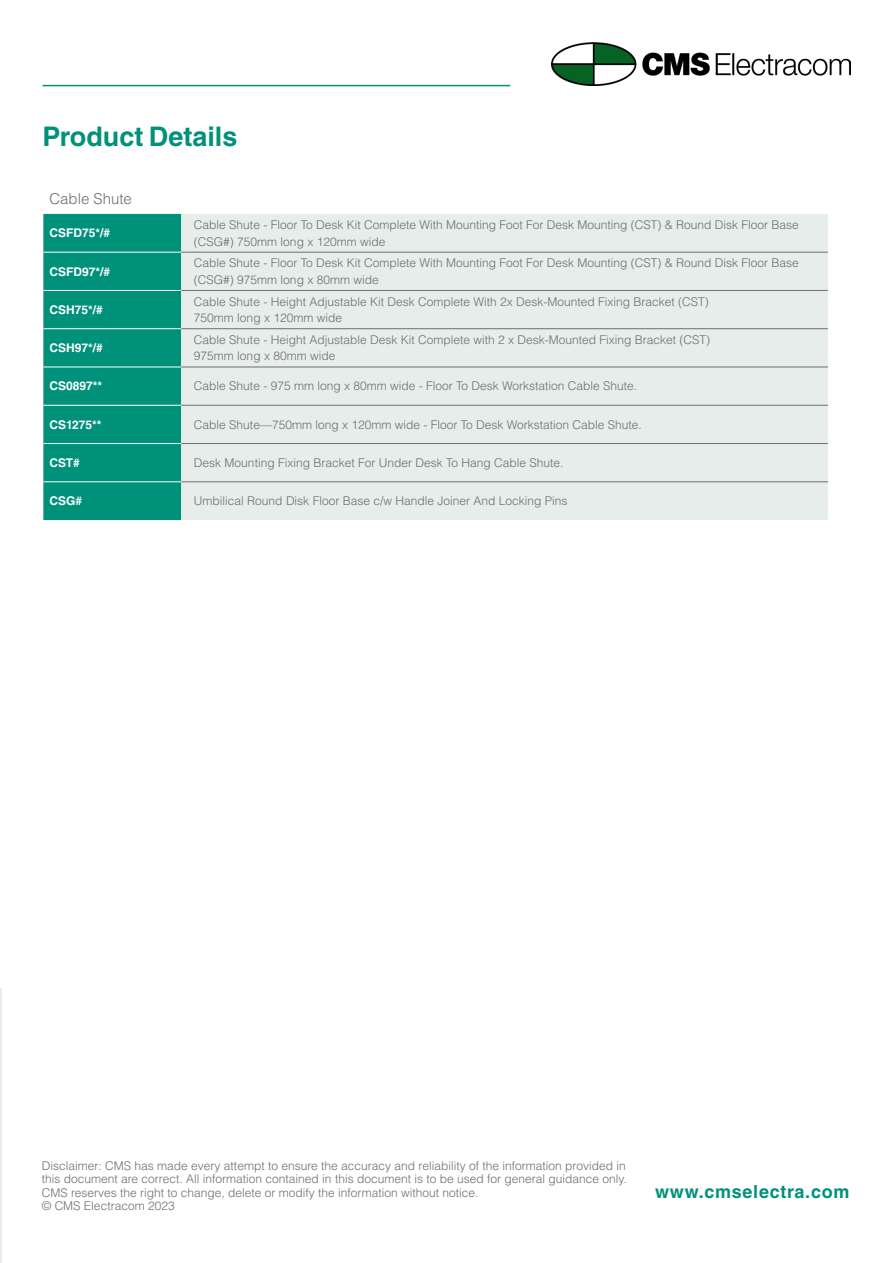
<style>
.page{position:relative;width:893px;height:1263px;background:#fff}
.page>*{position:absolute;margin:0;border:0;box-sizing:border-box;transform-origin:0 0}
.t1{font:700 27px "Helvetica LT Std";color:#00917b}
.t2{font:700 18px "Helvetica LT Std";letter-spacing:.04em;color:#00917b}
.t3{font:300 15px "Helvetica LT Std";color:#6d6e71}
.t4{font:300 12px/16.5px "Helvetica LT Std";color:#6d6e71}
.t5{font:700 12px "Helvetica LT Std";color:#fff}
</style>
<div class="page">
<img style="left:552px;top:42px;width:298px;height:43px">
<hr style="left:43px;top:85px;width:467px;height:1px;background:#00917b">
<hr style="left:0;top:988px;width:1px;height:275px;background:#e6edea">
<div style="left:43px;top:214px;width:138px;height:306px;background:#00917b"></div>
<div style="left:181px;top:214px;width:647px;height:306px;background:#e6edea"></div>
<hr style="left:43px;top:252px;width:138px;height:1px;background:#fff">
<hr style="left:43px;top:290px;width:138px;height:1px;background:#fff">
<hr style="left:43px;top:328px;width:138px;height:1px;background:#fff">
<hr style="left:43px;top:367px;width:138px;height:1px;background:#fff">
<hr style="left:43px;top:405px;width:138px;height:1px;background:#fff">
<hr style="left:43px;top:443px;width:138px;height:1px;background:#fff">
<hr style="left:43px;top:481px;width:138px;height:1px;background:#fff">
<hr style="left:181px;top:252px;width:647px;height:1px;background:#6d6e71">
<hr style="left:181px;top:290px;width:647px;height:1px;background:#6d6e71">
<hr style="left:181px;top:328px;width:647px;height:1px;background:#6d6e71">
<hr style="left:181px;top:367px;width:647px;height:1px;background:#6d6e71">
<hr style="left:181px;top:405px;width:647px;height:1px;background:#6d6e71">
<hr style="left:181px;top:443px;width:647px;height:1px;background:#6d6e71">
<hr style="left:181px;top:481px;width:647px;height:1px;background:#6d6e71">
<h1 class="t1" style="left:43px;top:120px;width:196px">Product Details</h1>
<p class="t3" style="left:49px;top:190px;width:84px">Cable Shute</p>
<p class="t5" style="left:49px;top:226px;width:62px">CSFD75*/#</p>
<p class="t4" style="left:194px;top:216px;width:606px">Cable Shute - Floor To Desk Kit Complete With Mounting Foot For Desk Mounting (CST) &amp; Round Disk Floor Base (CSG#) 750mm long x 120mm wide</p>
<p class="t5" style="left:49px;top:264px;width:62px">CSFD97*/#</p>
<p class="t4" style="left:194px;top:255px;width:606px">Cable Shute - Floor To Desk Kit Complete With Mounting Foot For Desk Mounting (CST) &amp; Round Disk Floor Base (CSG#) 975mm long x 80mm wide</p>
<p class="t5" style="left:49px;top:302px;width:55px">CSH75*/#</p>
<p class="t4" style="left:194px;top:293px;width:516px">Cable Shute - Height Adjustable Kit Desk Complete With 2x Desk-Mounted Fixing Bracket (CST)<br>750mm long x 120mm wide</p>
<p class="t5" style="left:49px;top:341px;width:55px">CSH97*/#</p>
<p class="t4" style="left:194px;top:331px;width:518px">Cable Shute - Height Adjustable Desk Kit Complete with 2 x Desk-Mounted Fixing Bracket (CST)<br>975mm long x 80mm wide</p>
<p class="t5" style="left:49px;top:379px;width:54px">CS0897**</p>
<p class="t4" style="left:194px;top:378px;width:445px">Cable Shute - 975 mm long x 80mm wide - Floor To Desk Workstation Cable Shute.</p>
<p class="t5" style="left:49px;top:417px;width:54px">CS1275**</p>
<p class="t4" style="left:194px;top:416px;width:449px">Cable Shute—750mm long x 120mm wide - Floor To Desk Workstation Cable Shute.</p>
<p class="t5" style="left:49px;top:455px;width:32px">CST#</p>
<p class="t4" style="left:194px;top:454px;width:371px">Desk Mounting Fixing Bracket For Under Desk To Hang Cable Shute.</p>
<p class="t5" style="left:49px;top:494px;width:34px">CSG#</p>
<p class="t4" style="left:194px;top:493px;width:375px">Umbilical Round Disk Floor Base c/w Handle Joiner And Locking Pins</p>
<p class="t4" style="left:42px;top:1158px;width:586px;line-height:13.5px">Disclaimer: CMS has made every attempt to ensure the accuracy and reliability of the information provided in this document are correct. All information contained in this document is to be used for general guidance only.<br>CMS reserves the right to change, delete or modify the information without notice.<br>© CMS Electracom 2023</p>
<h2 class="t2" style="left:655px;top:1181px;width:196px">www.cmselectra.com</h2>
</div>
